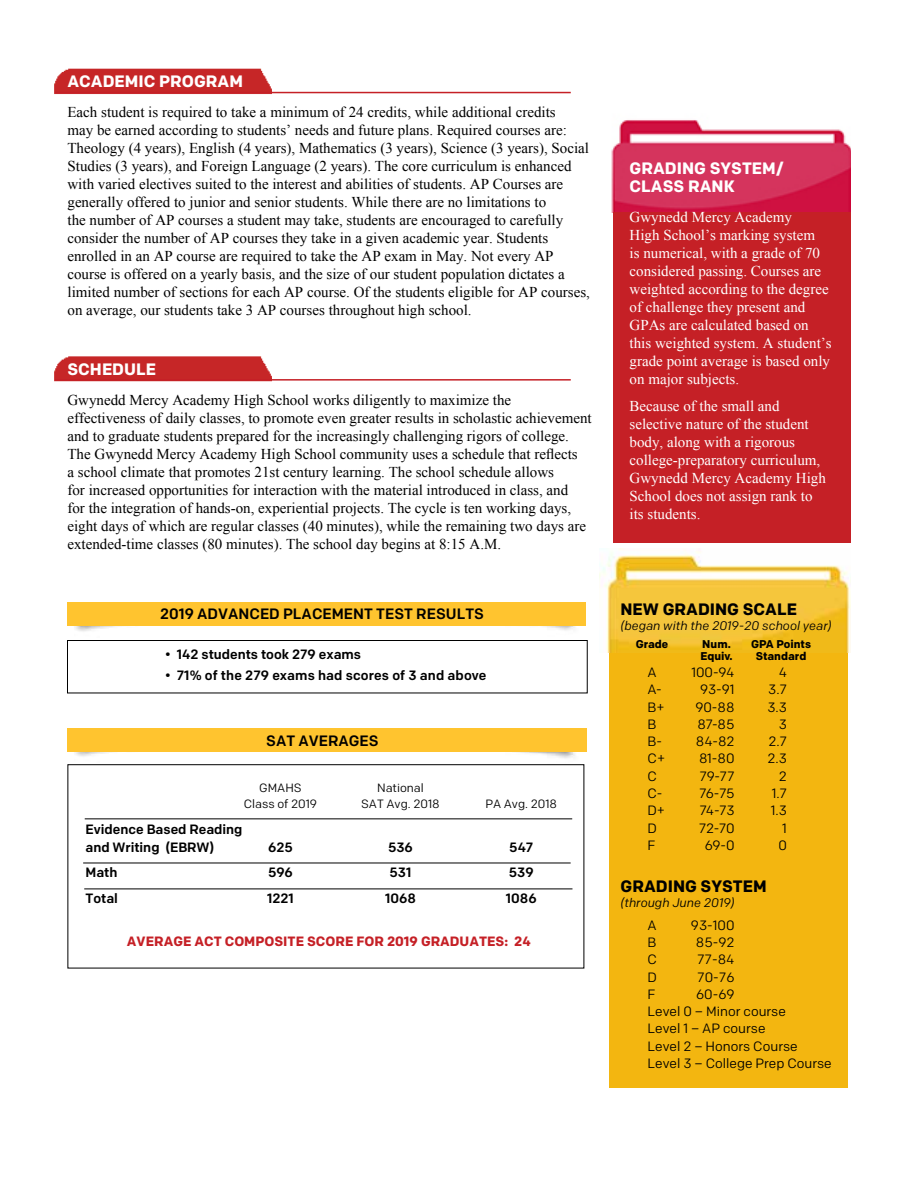
<style>
.page{position:relative;width:918px;height:1188px;background:#fff}
.page>*{position:absolute;margin:0;border:0;box-sizing:border-box;transform-origin:0 0}
.t1{font:700 16.5px/18px "Colfax";color:#fff}
.t2{font:700 16.5px "Colfax";color:#000}
.t3{font:15px/18px "Times New Roman";color:#000}
.t4{font:15px/18px "Times New Roman";color:#fff}
.t5{font:500 15px "Colfax";color:#000}
.t6{font:13.5px/17.2px "Colfax";color:#000}
.t7{font:500 13.5px/18px "Colfax";color:#000}
.t8{font:700 13.5px "Colfax";color:#c52026}
.t9{font:italic 12.45px "Colfax";color:#000}
.t10{font:12px "Colfax";color:#000}
.t11{font:700 11.25px "Colfax";color:#000}
</style>
<div class="page">
<img style="left:518px;top:752px;width:57px;height:6px">
<img style="left:74px;top:626px;width:42px;height:5px">
<img style="left:544px;top:626px;width:31px;height:4px">
<img style="left:54px;top:356px;width:217px;height:26px">
<hr style="left:55px;top:379px;width:516px;height:2px;background:#c52026">
<img style="left:54px;top:68px;width:217px;height:26px">
<hr style="left:55px;top:92px;width:516px;height:1px;background:#c52026">
<div style="left:67px;top:640px;width:521px;height:53px;border:1px solid #000"></div>
<div style="left:68px;top:603px;width:518px;height:23px;background:#ffc42f"></div>
<div style="left:68px;top:764px;width:516px;height:204px;border:1px solid #000"></div>
<div style="left:68px;top:729px;width:519px;height:23px;background:#ffc42f"></div>
<hr style="left:85px;top:818px;width:487px;height:1px;background:#000">
<hr style="left:83px;top:863px;width:488px;height:1px;background:#000">
<hr style="left:84px;top:889px;width:488px;height:1px;background:#000">
<div style="left:610px;top:639px;width:238px;height:449px;background:#f3b610"></div>
<img style="left:600px;top:549px;width:250px;height:103px">
<img style="left:611px;top:120px;width:239px;height:93px">
<div style="left:613px;top:213px;width:237px;height:330px;background:#c52026"></div>
<p class="t1" style="left:68px;top:72px;width:177px">ACADEMIC PROGRAM</p>
<p class="t3" style="left:68px;top:102px;width:524px">Each student is required to take a minimum of 24 credits, while additional credits<br>may be earned according to students’ needs and future plans. Required courses are:<br>Theology (4 years), English (4 years), Mathematics (3 years), Science (3 years), Social Studies (3 years), and Foreign Language (2 years). The core curriculum is enhanced with varied electives suited to the interest and abilities of students. AP Courses are generally offered to junior and senior students. While there are no limitations to<br>the number of AP courses a student may take, students are encouraged to carefully consider the number of AP courses they take in a given academic year. Students enrolled in an AP course are required to take the AP exam in May. Not every AP course is offered on a yearly basis, and the size of our student population dictates a limited number of sections for each AP course. Of the students eligible for AP courses, on average, our students take 3 AP courses throughout high school.</p>
<p class="t1" style="left:68px;top:360px;width:90px">SCHEDULE</p>
<p class="t3" style="left:68px;top:390px;width:526px">Gwynedd Mercy Academy High School works diligently to maximize the effectiveness of daily classes, to promote even greater results in scholastic achievement and to graduate students prepared for the increasingly challenging rigors of college.<br>The Gwynedd Mercy Academy High School community uses a schedule that reflects<br>a school climate that promotes 21st century learning. The school schedule allows<br>for increased opportunities for interaction with the material introduced in class, and<br>for the integration of hands-on, experiential projects. The cycle is ten working days, eight days of which are regular classes (40 minutes), while the remaining two days are extended-time classes (80 minutes). The school day begins at 8:15 A.M.</p>
<p class="t5" style="left:160px;top:605px;width:325px">2019 ADVANCED PLACEMENT TEST RESULTS</p>
<p class="t7" style="left:165px;top:645px;width:197px">• 142 students took 279 exams</p>
<p class="t7" style="left:165px;top:666px;width:323px">• 71% of the 279 exams had scores of 3 and above</p>
<p class="t5" style="left:266px;top:732px;width:114px">SAT AVERAGES</p>
<p class="t10" style="left:259px;top:780px;width:44px">GMAHS</p>
<p class="t10" style="left:377px;top:780px;width:48px">National</p>
<p class="t10" style="left:244px;top:797px;width:75px">Class of 2019</p>
<p class="t10" style="left:361px;top:797px;width:80px">SAT Avg. 2018</p>
<p class="t10" style="left:485px;top:797px;width:73px">PA Avg. 2018</p>
<p class="t7" style="left:86px;top:820px;width:159px">Evidence Based Reading and Writing (EBRW)</p>
<p class="t7" style="left:268px;top:838px;width:26px">625</p>
<p class="t7" style="left:388px;top:838px;width:26px">536</p>
<p class="t7" style="left:509px;top:838px;width:25px">547</p>
<p class="t7" style="left:85px;top:864px;width:34px">Math</p>
<p class="t7" style="left:268px;top:864px;width:26px">596</p>
<p class="t7" style="left:390px;top:864px;width:23px">531</p>
<p class="t7" style="left:509px;top:864px;width:26px">539</p>
<p class="t7" style="left:85px;top:889px;width:34px">Total</p>
<p class="t7" style="left:267px;top:889px;width:28px">1221</p>
<p class="t7" style="left:385px;top:889px;width:32px">1068</p>
<p class="t7" style="left:506px;top:889px;width:32px">1086</p>
<p class="t8" style="left:127px;top:933px;width:405px">AVERAGE ACT COMPOSITE SCORE FOR 2019 GRADUATES: 24</p>
<p class="t1" style="left:630px;top:159px;width:156px">GRADING SYSTEM/<br>CLASS RANK</p>
<p class="t4" style="left:630px;top:208px;width:204px">Gwynedd Mercy Academy<br>High School’s marking system<br>is numerical, with a grade of 70 considered passing. Courses are weighted according to the degree of challenge they present and<br>GPAs are calculated based on this weighted system. A student’s grade point average is based only on major subjects.</p>
<p class="t4" style="left:630px;top:397px;width:198px">Because of the small and selective nature of the student body, along with a rigorous college-preparatory curriculum,<br>Gwynedd Mercy Academy High<br>School does not assign rank to its students.</p>
<p class="t2" style="left:621px;top:599px;width:178px">NEW GRADING SCALE</p>
<p class="t9" style="left:621px;top:618px;width:213px">(began with the 2019-20 school year)</p>
<p class="t11" style="left:636px;top:637px;width:34px">Grade</p>
<p class="t11" style="left:702px;top:637px;width:30px">Num.</p>
<p class="t11" style="left:751px;top:637px;width:61px">GPA Points</p>
<p class="t11" style="left:700px;top:649px;width:34px">Equiv.</p>
<p class="t11" style="left:756px;top:649px;width:52px">Standard</p>
<p class="t6" style="left:648px;top:664px;width:11px">A</p>
<p class="t6" style="left:691px;top:664px;width:45px">100-94</p>
<p class="t6" style="left:779px;top:664px;width:10px">4</p>
<p class="t6" style="left:648px;top:681px;width:16px">A-</p>
<p class="t6" style="left:700px;top:681px;width:36px">93-91</p>
<p class="t6" style="left:768px;top:681px;width:20px">3.7</p>
<p class="t6" style="left:648px;top:698px;width:19px">B+</p>
<p class="t6" style="left:695px;top:698px;width:41px">90-88</p>
<p class="t6" style="left:767px;top:698px;width:21px">3.3</p>
<p class="t6" style="left:648px;top:716px;width:10px">B</p>
<p class="t6" style="left:697px;top:716px;width:39px">87-85</p>
<p class="t6" style="left:779px;top:716px;width:10px">3</p>
<p class="t6" style="left:648px;top:733px;width:16px">B-</p>
<p class="t6" style="left:696px;top:733px;width:40px">84-82</p>
<p class="t6" style="left:768px;top:733px;width:20px">2.7</p>
<p class="t6" style="left:648px;top:750px;width:19px">C+</p>
<p class="t6" style="left:699px;top:750px;width:37px">81-80</p>
<p class="t6" style="left:768px;top:750px;width:21px">2.3</p>
<p class="t6" style="left:648px;top:767px;width:11px">C</p>
<p class="t6" style="left:699px;top:767px;width:37px">79-77</p>
<p class="t6" style="left:779px;top:767px;width:10px">2</p>
<p class="t6" style="left:648px;top:785px;width:17px">C-</p>
<p class="t6" style="left:699px;top:785px;width:37px">76-75</p>
<p class="t6" style="left:772px;top:785px;width:17px">1.7</p>
<p class="t6" style="left:648px;top:802px;width:19px">D+</p>
<p class="t6" style="left:699px;top:802px;width:37px">74-73</p>
<p class="t6" style="left:771px;top:802px;width:18px">1.3</p>
<p class="t6" style="left:648px;top:819px;width:11px">D</p>
<p class="t6" style="left:699px;top:819px;width:37px">72-70</p>
<p class="t6" style="left:782px;top:819px;width:6px">1</p>
<p class="t6" style="left:648px;top:836px;width:9px">F</p>
<p class="t6" style="left:705px;top:836px;width:31px">69-0</p>
<p class="t6" style="left:779px;top:836px;width:10px">0</p>
<p class="t2" style="left:621px;top:876px;width:148px">GRADING SYSTEM</p>
<p class="t9" style="left:621px;top:895px;width:116px">(through June 2019)</p>
<p class="t6" style="left:648px;top:917px;width:11px">A</p>
<p class="t6" style="left:691px;top:917px;width:45px">93-100</p>
<p class="t6" style="left:648px;top:934px;width:10px">B</p>
<p class="t6" style="left:696px;top:934px;width:40px">85-92</p>
<p class="t6" style="left:648px;top:951px;width:11px">C</p>
<p class="t6" style="left:697px;top:951px;width:39px">77-84</p>
<p class="t6" style="left:648px;top:968px;width:11px">D</p>
<p class="t6" style="left:697px;top:968px;width:39px">70-76</p>
<p class="t6" style="left:648px;top:986px;width:9px">F</p>
<p class="t6" style="left:648px;top:986px;width:186px;text-indent:49px">60-69<br>Level 0 – Minor course<br>Level 1 – AP course<br>Level 2 – Honors Course<br>Level 3 – College Prep Course</p>
</div>
